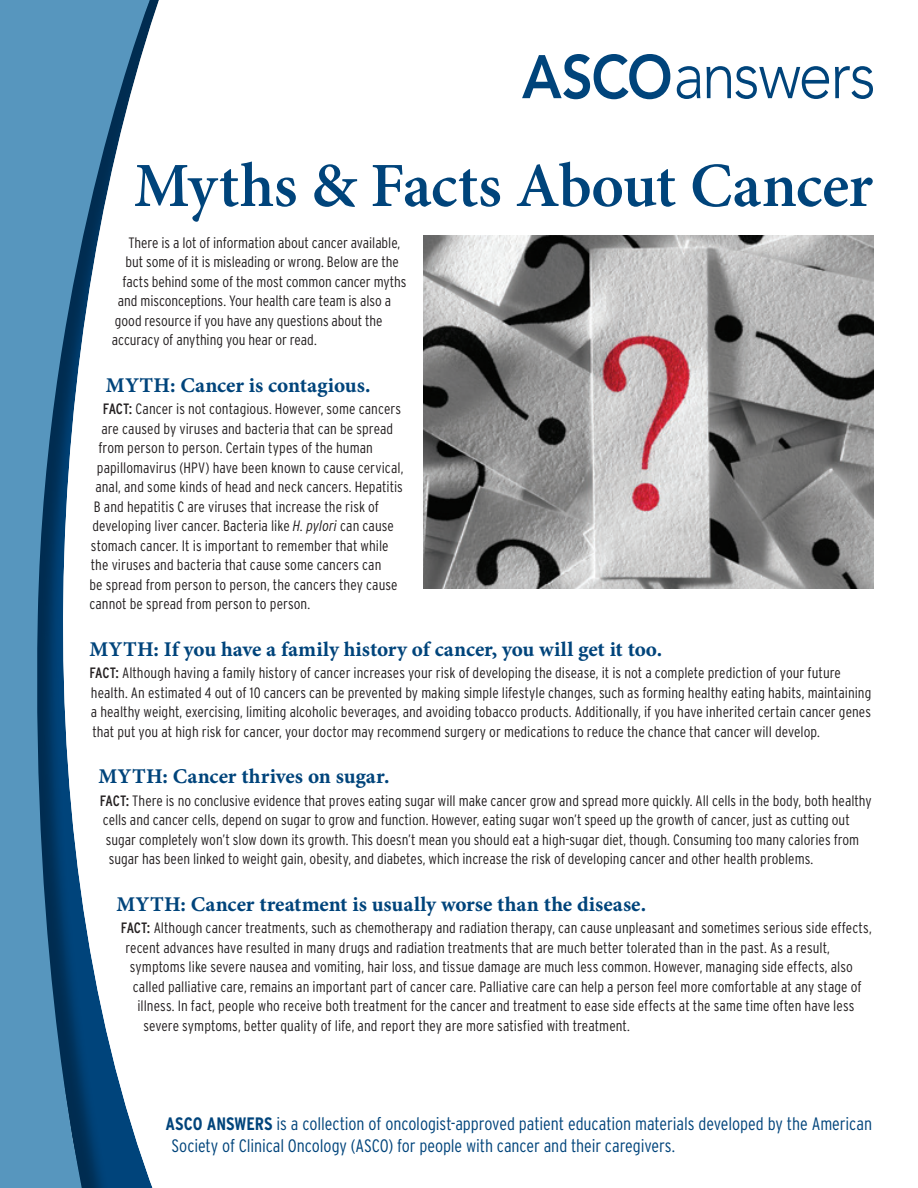
<style>
.page{position:relative;width:918px;height:1188px;background:#fff}
.page>*{position:absolute;margin:0;border:0;box-sizing:border-box;transform-origin:0 0}
.t1{font:600 63px "Minion Pro";letter-spacing:-.01em;color:#00447b}
.header_2{font:21px "Minion Pro Bold Capt";color:#00447b}
.t2{font:300 condensed 18px/22.5px "Interstate";letter-spacing:-.005em;color:#00447b}
.t3{font:300 condensed 15px/19.5px "Interstate";color:#231f20}
.s1{font-weight:400}
.s2{font-style:italic}
.s3{font-weight:700}
</style>
<div class="page">
<svg style="left:0;top:0;width:155px;height:1188px"></svg>
<svg style="left:522px;top:54px;width:148px;height:45px"></svg>
<svg style="left:677px;top:66px;width:23px;height:33px"></svg>
<svg style="left:707px;top:66px;width:122px;height:33px"></svg>
<svg style="left:835px;top:66px;width:38px;height:33px"></svg>
<img style="left:423px;top:236px;width:450px;height:352px">
<p class="t1" style="left:134px;top:148px;width:741px">Myths &amp; Facts About Cancer</p>
<p class="t3" style="left:128px;top:233px;width:273px">There is a lot of information about cancer available,</p>
<p class="t3" style="left:125px;top:252px;width:275px">but some of it is misleading or wrong. Below are the</p>
<p class="t3" style="left:122px;top:272px;width:286px">facts behind some of the most common cancer myths</p>
<p class="t3" style="left:118px;top:291px;width:275px">and misconceptions. Your health care team is also a</p>
<p class="t3" style="left:115px;top:311px;width:269px">good resource if you have any questions about the</p>
<p class="t3" style="left:112px;top:330px;width:206px">accuracy of anything you hear or read.</p>
<p class="header_2" style="left:106px;top:373px;width:266px">MYTH: Cancer is contagious.</p>
<p class="t3" style="left:103px;top:399px;width:300px"><span class="s1">FACT:</span> Cancer is not contagious. However, some cancers</p>
<p class="t3" style="left:101px;top:419px;width:293px">are caused by viruses and bacteria that can be spread</p>
<p class="t3" style="left:98px;top:438px;width:276px">from person to person. Certain types of the human</p>
<p class="t3" style="left:97px;top:458px;width:308px">papillomavirus (HPV) have been known to cause cervical,</p>
<p class="t3" style="left:95px;top:477px;width:309px">anal, and some kinds of head and neck cancers. Hepatitis</p>
<p class="t3" style="left:94px;top:497px;width:287px">B and hepatitis C are viruses that increase the risk of</p>
<p class="t3" style="left:92px;top:516px;width:303px">developing liver cancer. Bacteria like <span class="s2">H. pylori</span> can cause</p>
<p class="t3" style="left:91px;top:536px;width:299px">stomach cancer. It is important to remember that while</p>
<p class="t3" style="left:91px;top:555px;width:292px">the viruses and bacteria that cause some cancers can</p>
<p class="t3" style="left:89px;top:575px;width:310px">be spread from person to person, the cancers they cause</p>
<p class="t3" style="left:89px;top:594px;width:222px">cannot be spread from person to person.</p>
<p class="header_2" style="left:89px;top:637px;width:574px">MYTH: If you have a family history of cancer, you will get it too.</p>
<p class="t3" style="left:89px;top:663px;width:784px"><span class="s1">FACT:</span> Although having a family history of cancer increases your risk of developing the disease, it is not a complete prediction of your future health. An estimated 4 out of 10 cancers can be prevented by making simple lifestyle changes, such as forming healthy eating habits, maintaining a healthy weight, exercising, limiting alcoholic beverages, and avoiding tobacco products. Additionally, if you have inherited certain cancer genes that put you at high risk for cancer, your doctor may recommend surgery or medications to reduce the chance that cancer will develop.</p>
<p class="header_2" style="left:98px;top:764px;width:293px">MYTH: Cancer thrives on sugar.</p>
<p class="t3" style="left:100px;top:791px;width:773px"><span class="s1">FACT:</span> There is no conclusive evidence that proves eating sugar will make cancer grow and spread more quickly. All cells in the body, both healthy</p>
<p class="t3" style="left:103px;top:810px;width:748px">cells and cancer cells, depend on sugar to grow and function. However, eating sugar won’t speed up the growth of cancer, just as cutting out</p>
<p class="t3" style="left:106px;top:830px;width:755px">sugar completely won’t slow down its growth. This doesn’t mean you should eat a high-sugar diet, though. Consuming too many calories from</p>
<p class="t3" style="left:109px;top:849px;width:706px">sugar has been linked to weight gain, obesity, and diabetes, which increase the risk of developing cancer and other health problems.</p>
<p class="header_2" style="left:116px;top:892px;width:531px">MYTH: Cancer treatment is usually worse than the disease.</p>
<p class="t3" style="left:121px;top:918px;width:752px"><span class="s1">FACT:</span> Although cancer treatments, such as chemotherapy and radiation therapy, can cause unpleasant and sometimes serious side effects,</p>
<p class="t3" style="left:125px;top:938px;width:706px">recent advances have resulted in many drugs and radiation treatments that are much better tolerated than in the past. As a result,</p>
<p class="t3" style="left:130px;top:957px;width:725px">symptoms like severe nausea and vomiting, hair loss, and tissue damage are much less common. However, managing side effects, also</p>
<p class="t3" style="left:133px;top:977px;width:730px">called palliative care, remains an important part of cancer care. Palliative care can help a person feel more comfortable at any stage of</p>
<p class="t3" style="left:137px;top:996px;width:719px">illness. In fact, people who receive both treatment for the cancer and treatment to ease side effects at the same time often have less</p>
<p class="t3" style="left:143px;top:1016px;width:488px">severe symptoms, better quality of life, and report they are more satisfied with treatment.</p>
<p class="t2" style="left:172px;top:1112px;width:702px;text-indent:-6px"><span class="s3">ASCO ANSWERS</span> is a collection of oncologist-approved patient education materials developed by the American<br>Society of Clinical Oncology (ASCO) for people with cancer and their caregivers.</p>
</div>
